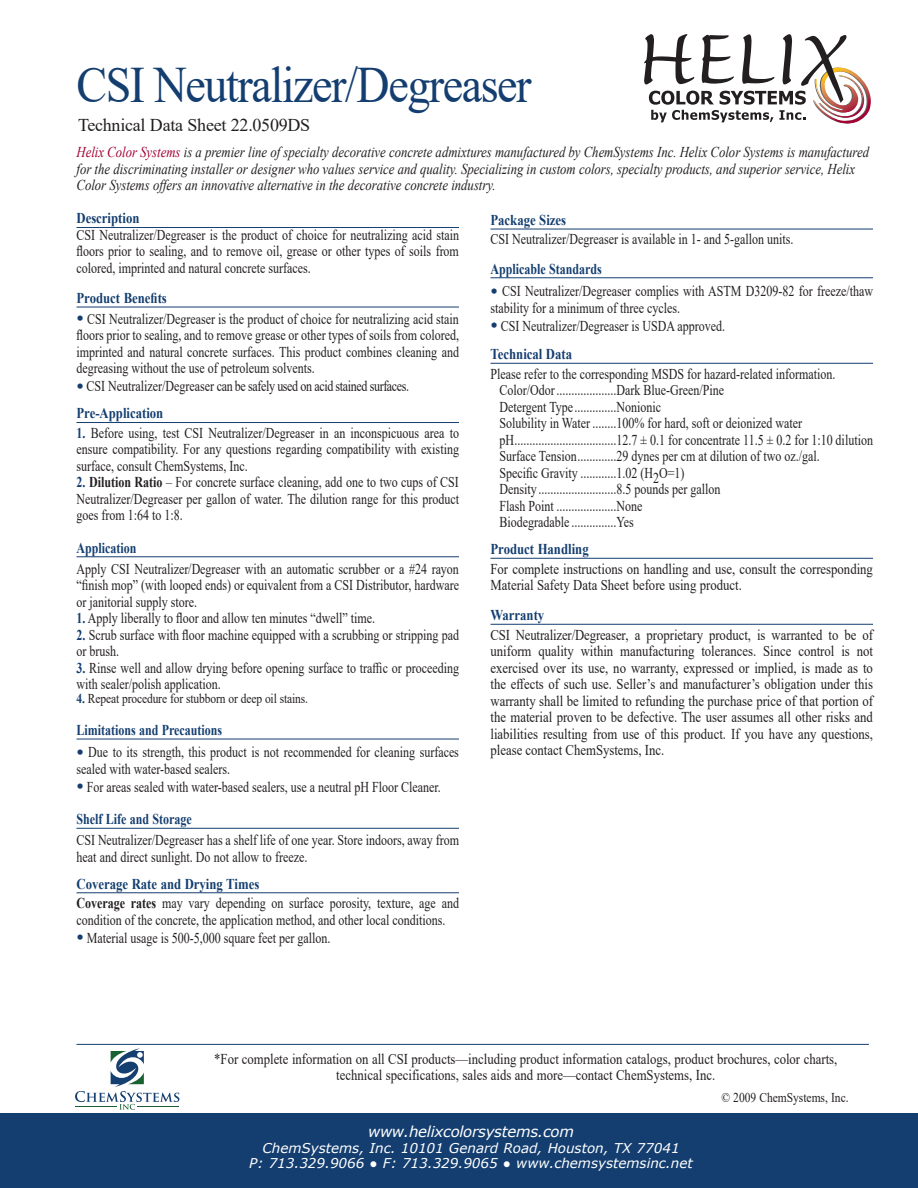
<style>
.page{position:relative;width:918px;height:1188px;background:#fff}
.page>*{position:absolute;margin:0;border:0;box-sizing:border-box;transform-origin:0 0}
.t1{font:51px "Times New Roman";letter-spacing:-.03em;color:#143e70;scale:.9 1}
.t2{font:18px "Times New Roman";letter-spacing:-.015em;color:#231f20}
.t3{font:15px/16.5px "Times New Roman";color:#231f20;scale:.8 1}
.t4{font:15px/16.5px "Times New Roman";color:#231f20;scale:.85 1}
.t5{font:italic 15px/16.5px "Times New Roman";color:#231f20;scale:.85 1}
.t6{font:15px/27px "Times New Roman";letter-spacing:-.03em;color:#231f20;scale:.8 1}
.t7{font:700 15px "Times New Roman";color:#143e70;scale:.85 1}
.t8{font:700 15px "Times New Roman";color:#143e70;scale:.8 1}
.t9{font:italic 15px "Verdana";letter-spacing:-.02em;color:#fff}
.t10{font:italic 13.5px/15px "Verdana";color:#fff;text-align:center}
.t11{font:13.5px "Times New Roman";letter-spacing:-.01em;color:#231f20;scale:.85 1}
.s1{color:#a40133}
.s2{font-size:21px;color:#143e70}
.s3{font-weight:700;color:#143e70}
.s4{font-weight:700}
</style>
<div class="page">
<hr style="left:76px;top:227px;width:383px;height:1px;background:#143e70">
<hr style="left:76px;top:307px;width:383px;height:1px;background:#143e70">
<hr style="left:76px;top:422px;width:383px;height:1px;background:#143e70">
<hr style="left:76px;top:556px;width:383px;height:1px;background:#143e70">
<hr style="left:76px;top:739px;width:383px;height:1px;background:#143e70">
<hr style="left:76px;top:828px;width:383px;height:1px;background:#143e70">
<hr style="left:76px;top:892px;width:383px;height:1px;background:#143e70">
<svg style="left:644px;top:34px;width:227px;height:90px"></svg>
<hr style="left:490px;top:229px;width:383px;height:1px;background:#143e70">
<hr style="left:490px;top:277px;width:383px;height:1px;background:#143e70">
<hr style="left:490px;top:363px;width:383px;height:1px;background:#143e70">
<hr style="left:490px;top:558px;width:383px;height:1px;background:#143e70">
<hr style="left:490px;top:624px;width:383px;height:1px;background:#143e70">
<div style="left:0;top:1114px;width:918px;height:74px;background:#143e70"></div>
<hr style="left:76px;top:1044px;width:793px;height:1px;background:#143e70">
<svg style="left:75px;top:1048px;width:104px;height:62px"></svg>
<hr style="left:75px;top:1107px;width:42px;height:1px;background:#196132">
<hr style="left:137px;top:1107px;width:42px;height:1px;background:#196132">
<h1 class="t1" style="left:76px;top:49px;width:507px">CSI Neutralizer/Degreaser</h1>
<p class="t2" style="left:78px;top:112px;width:234px">Technical Data Sheet 22.0509DS</p>
<p class="t5" style="left:76px;top:143px;width:934px"><span class="s1">Helix Color Systems</span> is a premier line of specialty decorative concrete admixtures manufactured by ChemSystems Inc. Helix Color Systems is manufactured for the discriminating installer or designer who values service and quality. Specializing in custom colors, specialty products, and superior service, Helix<br>Color Systems offers an innovative alternative in the decorative concrete industry.</p>
<p class="t7" style="left:76px;top:208px;width:76px">Description</p>
<p class="t3" style="left:76px;top:226px;width:480px;text-align:justify">CSI Neutralizer/Degreaser is the product of choice for neutralizing acid stain floors prior to sealing, and to remove oil, grease or other types of soils from colored, imprinted and natural concrete surfaces.</p>
<p class="t7" style="left:76px;top:287px;width:108px">Product Benefits</p>
<p class="t3" style="left:76px;top:310px;width:480px;text-align:justify"><span class="s2">•</span> CSI Neutralizer/Degreaser is the product of choice for neutralizing acid stain floors prior to sealing, and to remove grease or other types of soils from colored, imprinted and natural concrete surfaces. This product combines cleaning and degreasing without the use of petroleum solvents.</p>
<p class="t6" style="left:76px;top:372px;width:417px"><span class="s2">•</span> CSI Neutralizer/Degreaser can be safely used on acid stained surfaces.<br><span class="s3">Pre-Application</span></p>
<p class="t3" style="left:76px;top:424px;width:480px;text-align:justify"><span class="s3">1.</span> Before using, test CSI Neutralizer/Degreaser in an inconspicuous area to ensure compatibility. For any questions regarding compatibility with existing surface, consult ChemSystems, Inc.</p>
<p class="t3" style="left:76px;top:474px;width:480px;text-align:justify"><span class="s3">2.</span> <span class="s4">Dilution Ratio</span> – For concrete surface cleaning, add one to two cups of CSI Neutralizer/Degreaser per gallon of water. The dilution range for this product goes from 1:64 to 1:8.</p>
<p class="t8" style="left:76px;top:537px;width:77px">Application</p>
<p class="t3" style="left:76px;top:560px;width:480px;text-align:justify">Apply CSI Neutralizer/Degreaser with an automatic scrubber or a #24 rayon “finish mop” (with looped ends) or equivalent from a CSI Distributor, hardware or janitorial supply store.</p>
<p class="t3" style="left:76px;top:609px;width:375px"><span class="s3">1.</span> Apply liberally to floor and allow ten minutes “dwell” time.</p>
<p class="t3" style="left:76px;top:626px;width:480px"><span class="s3">2.</span> Scrub surface with floor machine equipped with a scrubbing or stripping pad or brush.</p>
<p class="t3" style="left:76px;top:659px;width:480px"><span class="s3">3.</span> Rinse well and allow drying before opening surface to traffic or proceeding with sealer/polish application.</p>
<p class="t11" style="left:76px;top:689px;width:274px"><span class="s3">4.</span> Repeat procedure for stubborn or deep oil stains.</p>
<p class="t8" style="left:76px;top:719px;width:184px">Limitations and Precautions</p>
<p class="t3" style="left:76px;top:744px;width:480px"><span class="s2">•</span> Due to its strength, this product is not recommended for cleaning surfaces sealed with water-based sealers.</p>
<p class="t3" style="left:76px;top:770px;width:457px;line-height:32.2px"><span class="s2">•</span> For areas sealed with water-based sealers, use a neutral pH Floor Cleaner.<br><span class="s3">Shelf Life and Storage</span></p>
<p class="t3" style="left:76px;top:831px;width:480px">CSI Neutralizer/Degreaser has a shelf life of one year. Store indoors, away from heat and direct sunlight. Do not allow to freeze.</p>
<p class="t3" style="left:76px;top:873px;width:480px;line-height:19.5px"><span class="s3">Coverage Rate and Drying Times<br></span><span class="s4">Coverage rates</span> may vary depending on surface porosity, texture, age and</p>
<p class="t3" style="left:76px;top:911px;width:463px">condition of the concrete, the application method, and other local conditions.</p>
<p class="t3" style="left:76px;top:929px;width:319px"><span class="s2">•</span> Material usage is 500-5,000 square feet per gallon.</p>
<p class="t7" style="left:490px;top:209px;width:91px">Package Sizes</p>
<p class="t3" style="left:490px;top:231px;width:380px">CSI Neutralizer/Degreaser is available in 1- and 5-gallon units.</p>
<p class="t8" style="left:490px;top:258px;width:141px">Applicable Standards</p>
<p class="t3" style="left:490px;top:282px;width:480px"><span class="s2">•</span> CSI Neutralizer/Degreaser complies with ASTM D3209-82 for freeze/thaw stability for a minimum of three cycles.</p>
<p class="t3" style="left:490px;top:311px;width:295px;line-height:28.5px"><span class="s2">•</span> CSI Neutralizer/Degreaser is USDA approved.<br><span class="s3">Technical Data</span></p>
<p class="t3" style="left:500px;top:365px;width:468px;text-indent:-9px">Please refer to the corresponding MSDS for hazard-related information.<br>Color/Odor....................Dark Blue-Green/Pine<br>Detergent Type..............Nonionic<br>Solubility in Water ........100% for hard, soft or deionized water pH..................................12.7 ± 0.1 for concentrate 11.5 ± 0.2 for 1:10 dilution Surface Tension.............29 dynes per cm at dilution of two oz./gal.<br>Specific Gravity ............1.02 (H2O=1)<br>Density ..........................8.5 pounds per gallon<br>Flash Point ....................None<br>Biodegradable ...............Yes</p>
<p class="t7" style="left:490px;top:538px;width:117px">Product Handling</p>
<p class="t4" style="left:490px;top:560px;width:452px">For complete instructions on handling and use, consult the corresponding<br>Material Safety Data Sheet before using product.</p>
<p class="t7" style="left:490px;top:604px;width:65px">Warranty</p>
<p class="t4" style="left:490px;top:626px;width:452px;text-align:justify">CSI Neutralizer/Degreaser, a proprietary product, is warranted to be of uniform quality within manufacturing tolerances. Since control is not exercised over its use, no warranty, expressed or implied, is made as to the effects of such use. Seller’s and manufacturer’s obligation under this warranty shall be limited to refunding the purchase price of that portion of the material proven to be defective. The user assumes all other risks and liabilities resulting from use of this product. If you have any questions, please contact ChemSystems, Inc.</p>
<p class="t4" style="left:214px;top:1050px;width:735px;text-align:center">*For complete information on all CSI products—including product information catalogs, product brochures, color charts, technical specifications, sales aids and more—contact ChemSystems, Inc.</p>
<p class="t11" style="left:721px;top:1088px;width:151px">© 2009 ChemSystems, Inc.</p>
<p class="t9" style="left:368px;top:1121px;width:207px">www.helixcolorsystems.com</p>
<p class="t10" style="left:249px;top:1141px;width:445px">ChemSystems, Inc. 10101 Genard Road, Houston, TX 77041<br>P: 713.329.9066 ● F: 713.329.9065 ● www.chemsystemsinc.net</p>
</div>
